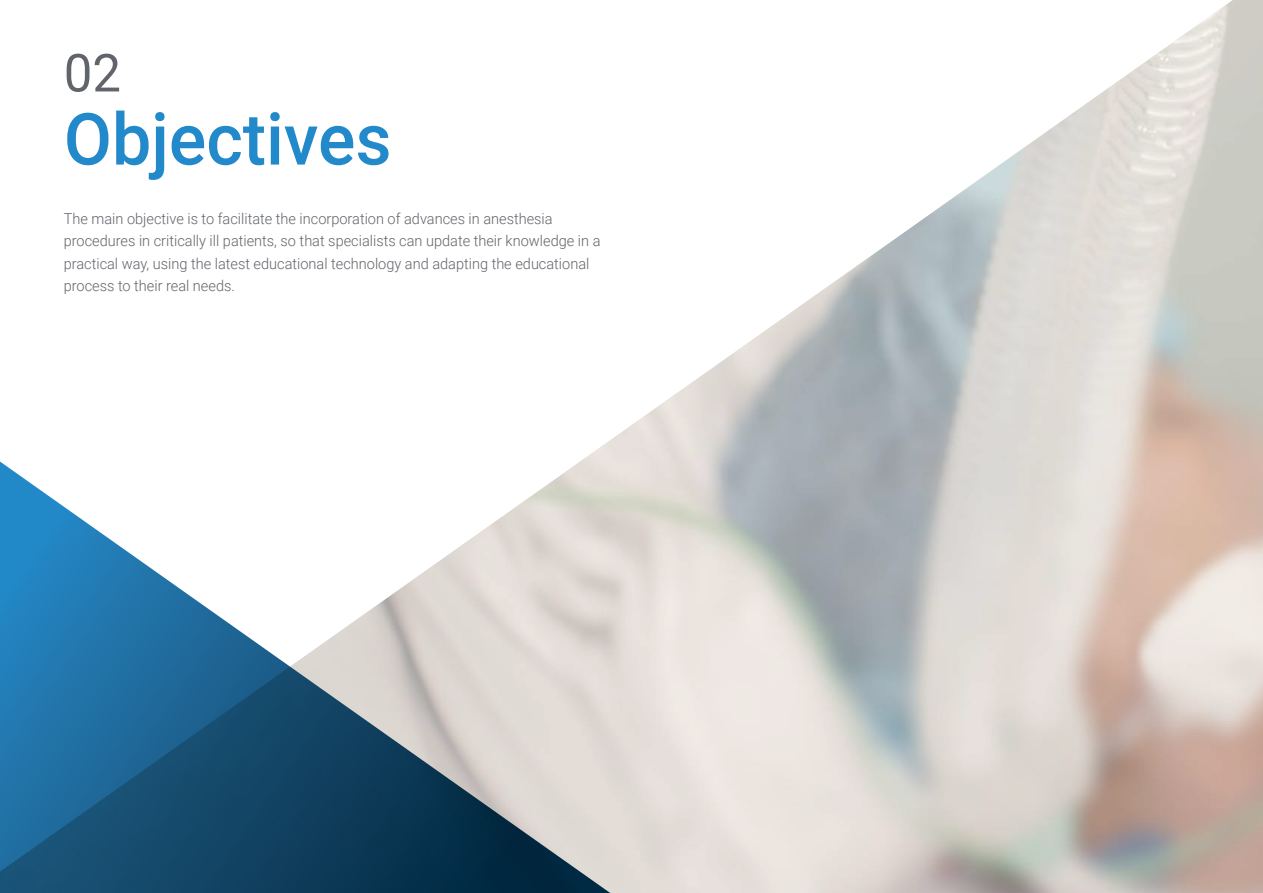
<style>
.page{position:relative;width:1263px;height:893px;background:#fff}
.page>*{position:absolute;margin:0;border:0;box-sizing:border-box;transform-origin:0 0}
.t1{font:500 72px "Roboto";color:#2289ca}
.t2{font:52.5px "Roboto";color:#61646a}
.t3{font:300 15px/22.5px "Roboto";color:#61646a}
</style>
<div class="page">
<svg style="left:0;top:446px;width:640px;height:447px"></svg>
<h2 class="t2" style="left:64px;top:36px;width:59px">02</h2>
<h1 class="t1" style="left:64px;top:89px;width:329px">Objectives</h1>
<p class="t3" style="left:64px;top:207px;width:538px">The main objective is to facilitate the incorporation of advances in anesthesia procedures in critically ill patients, so that specialists can update their knowledge in a practical way, using the latest educational technology and adapting the educational process to their real needs.</p>
</div>
